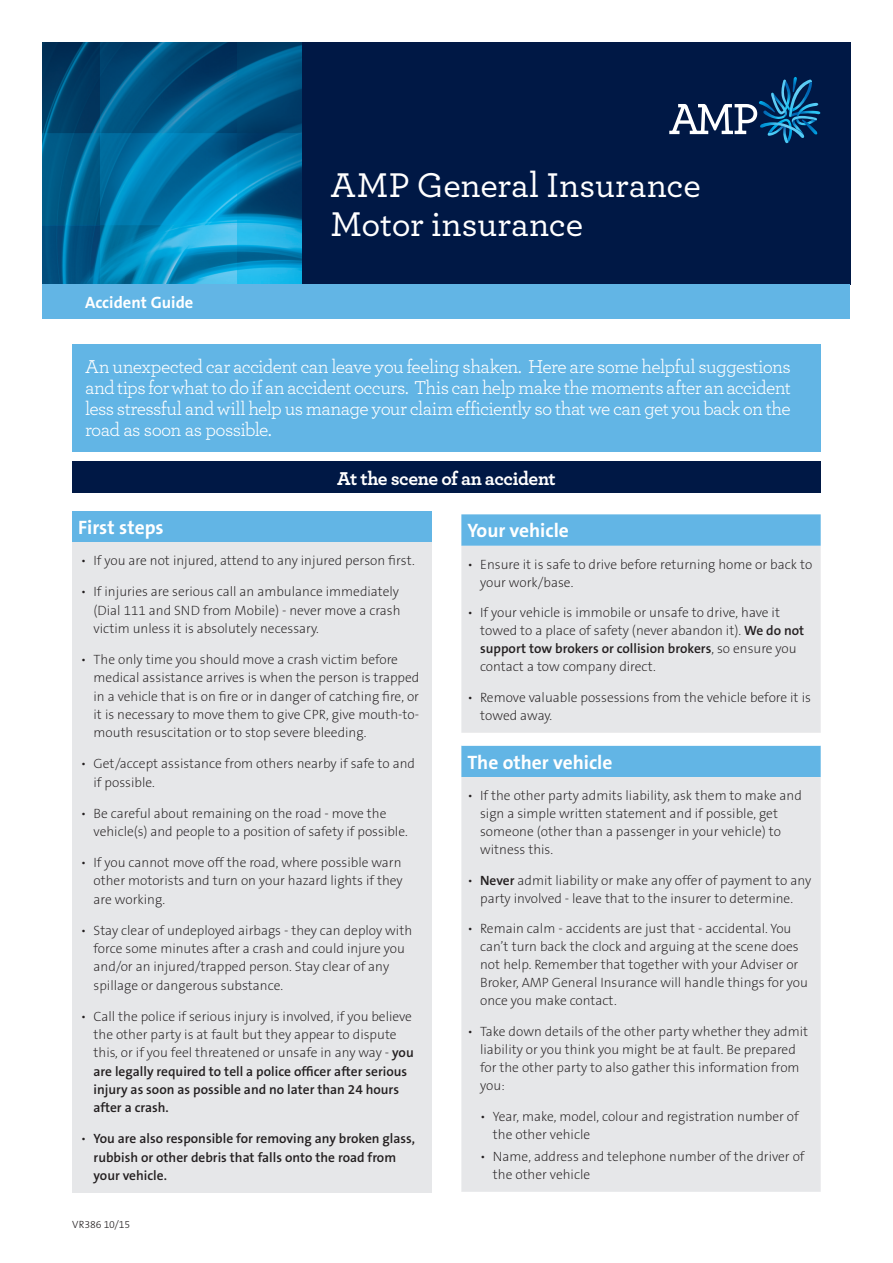
<style>
.page{position:relative;width:893px;height:1263px;background:#fff}
.page>*{position:absolute;margin:0;border:0;box-sizing:border-box;transform-origin:0 0}
.t1{font:500 36px/39px "Archer";color:#fff}
.t2{font:19.5px/21px "Archer";letter-spacing:-.035em;color:#fff;text-align:justify}
.t3{font:700 19.5px "The Sans B7";color:#fff}
.t4{font:700 19.5px "Archer";letter-spacing:-.025em;color:#fff}
.t5{font:700 16.5px "The Sans B7";color:#fff}
.t6{font:200 13.5px/18px "The Sans B2";color:#231f20}
.t7{font:600 13.5px/18.3px "The Sans B6";color:#231f20}
.t8{font:300 10.5px "The Sans B3";letter-spacing:-.01em;color:#231f20}
.s1{font-family:"The Sans B6";font-weight:600}
.s2{font-family:"The Sans B2";font-weight:200}
</style>
<div class="page">
<img style="left:43px;top:43px;width:259px;height:242px">
<div style="left:302px;top:43px;width:548px;height:242px;background:#001845"></div>
<svg style="left:669px;top:77px;width:152px;height:67px"></svg>
<div style="left:72px;top:344px;width:749px;height:108px;background:#62b5e5"></div>
<div style="left:72px;top:461px;width:749px;height:31px;background:#001845"></div>
<div style="left:43px;top:285px;width:807px;height:34px;background:#62b5e5"></div>
<div style="left:72px;top:511px;width:360px;height:32px;background:#62b5e5"></div>
<div style="left:72px;top:543px;width:360px;height:650px;background:#e6e7e9"></div>
<div style="left:461px;top:514px;width:360px;height:32px;background:#62b5e5"></div>
<div style="left:461px;top:546px;width:360px;height:187px;background:#e6e7e9"></div>
<svg style="left:461px;top:745px;width:360px;height:447px;background:#dee4e9"></svg>
<p class="t5" style="left:85px;top:294px;width:110px">Accident Guide</p>
<h1 class="t1" style="left:331px;top:164px;width:372px">AMP General Insurance<br>Motor insurance</h1>
<p class="t2" style="left:85px;top:355px;width:707px">An unexpected car accident can leave you feeling shaken. Here are some helpful suggestions and tips for what to do if an accident occurs. This can help make the moments after an accident less stressful and will help us manage your claim efficiently so that we can get you back on the road as soon as possible.</p>
<h2 class="t4" style="left:337px;top:463px;width:220px">At the scene of an accident</h2>
<h2 class="t3" style="left:78px;top:517px;width:87px">First steps</h2>
<p class="t6" style="left:81px;top:552px;width:336px">• If you are not injured, attend to any injured person first.</p>
<p class="t6" style="left:94px;top:583px;width:309px;text-align:justify;text-indent:-13px">• If injuries are serious call an ambulance immediately (Dial 111 and SND from Mobile) - never move a crash victim unless it is absolutely necessary.</p>
<p class="t6" style="left:94px;top:651px;width:327px;text-indent:-13px">• The only time you should move a crash victim before medical assistance arrives is when the person is trapped in a vehicle that is on fire or in danger of catching fire, or it is necessary to move them to give CPR, give mouth-to&shy;mouth resuscitation or to stop severe bleeding.</p>
<p class="t6" style="left:94px;top:755px;width:323px;text-indent:-13px">• Get/accept assistance from others nearby if safe to and if possible.</p>
<p class="t6" style="left:94px;top:804px;width:316px;text-indent:-13px">• Be careful about remaining on the road - move the vehicle(s) and people to a position of safety if possible.</p>
<p class="t6" style="left:94px;top:854px;width:311px;text-align:justify;text-indent:-13px">• If you cannot move off the road, where possible warn other motorists and turn on your hazard lights if they are working.</p>
<p class="t6" style="left:94px;top:921px;width:320px;text-indent:-13px">• Stay clear of undeployed airbags - they can deploy with force some minutes after a crash and could injure you and/or an injured/trapped person. Stay clear of any spillage or dangerous substance.</p>
<p class="t6" style="left:94px;top:1007px;width:322px;text-indent:-13px">• Call the police if serious injury is involved, if you believe the other party is at fault but they appear to dispute this, or if you feel threatened or unsafe in any way - <span class="s1">you</span></p>
<p class="t7" style="left:94px;top:1062px;width:315px">are legally required to tell a police officer after serious injury as soon as possible and no later than 24 hours after a crash.</p>
<p class="t7" style="left:94px;top:1130px;width:323px;text-indent:-13px"><span class="s2">•</span> You are also responsible for removing any broken glass, rubbish or other debris that falls onto the road from your vehicle.</p>
<p class="t8" style="left:72px;top:1219px;width:60px">VR386 10/15</p>
<h2 class="t3" style="left:467px;top:520px;width:103px">Your vehicle</h2>
<p class="t6" style="left:480px;top:555px;width:334px;text-indent:-13px">• Ensure it is safe to drive before returning home or back to your work/base.</p>
<p class="t6" style="left:480px;top:604px;width:326px;text-indent:-13px">• If your vehicle is immobile or unsafe to drive, have it towed to a place of safety (never abandon it). <span class="s1">We do not</span></p>
<p class="t7" style="left:480px;top:640px;width:318px">support tow brokers or collision brokers<span class="s2">, so ensure you</span></p>
<p class="t6" style="left:480px;top:658px;width:177px">contact a tow company direct.</p>
<p class="t6" style="left:480px;top:689px;width:332px;text-indent:-13px">• Remove valuable possessions from the vehicle before it is towed away.</p>
<h2 class="t3" style="left:467px;top:751px;width:147px">The other vehicle</h2>
<p class="t6" style="left:480px;top:787px;width:323px;text-indent:-13px">• If the other party admits liability, ask them to make and sign a simple written statement and if possible, get someone (other than a passenger in your vehicle) to witness this.</p>
<p class="t6" style="left:467px;top:871px;width:345px;text-align:center">• <span class="s1">Never</span> admit liability or make any offer of payment to any party involved - leave that to the insurer to determine.</p>
<p class="t6" style="left:480px;top:920px;width:329px;text-indent:-13px">• Remain calm - accidents are just that - accidental. You can’t turn back the clock and arguing at the scene does not help. Remember that together with your Adviser or Broker, AMP General Insurance will handle things for you once you make contact.</p>
<p class="t6" style="left:480px;top:1023px;width:330px;text-indent:-13px">• Take down details of the other party whether they admit liability or you think you might be at fault. Be prepared for the other party to also gather this information from you:</p>
<p class="t6" style="left:493px;top:1108px;width:307px;text-indent:-13px">• Year, make, model, colour and registration number of the other vehicle</p>
<p class="t6" style="left:493px;top:1148px;width:313px;text-indent:-13px">• Name, address and telephone number of the driver of the other vehicle</p>
</div>
